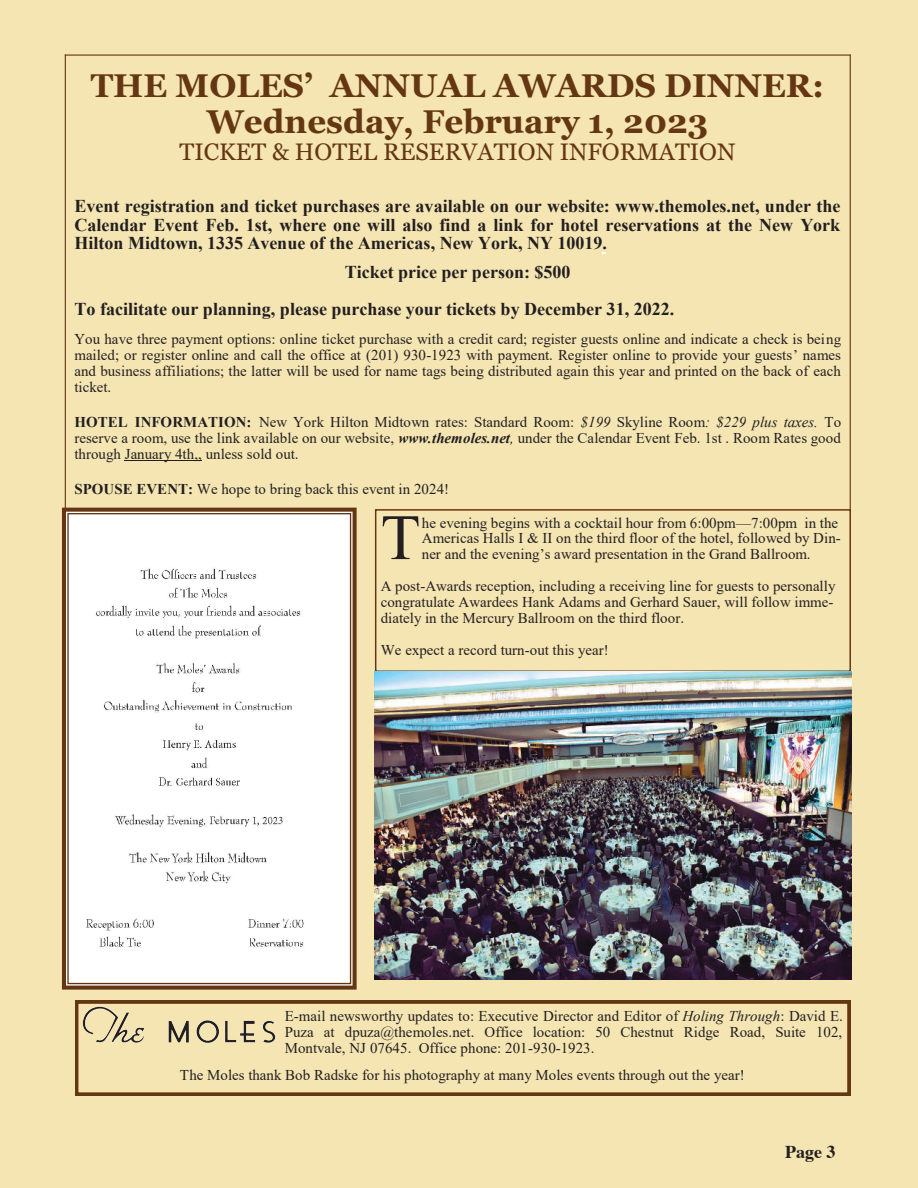
<style>
.page{position:relative;width:918px;height:1188px;background:#f4e5b2}
.page>*{position:absolute;margin:0;border:0;box-sizing:border-box;transform-origin:0 0}
.t1{font:64.65px "Times New Roman";color:#231f20}
.t2{font:700 33px/35.2px "Georgia";color:#653613;text-align:center}
.t3{font:24px "Georgia";color:#653613}
.t4{font:700 18px/18.8px "Times New Roman";color:#231f20;text-align:justify}
.t5{font:700 18px "Times";color:#231f20}
.t6{font:15px/15.9px "Times New Roman";color:#231f20;text-align:justify}
.s1{font-weight:700}
.s2{font-style:italic}
.s3{font-weight:700;font-style:italic}
</style>
<div class="page">
<hr style="left:65px;top:54px;width:1px;height:456px;background:#653613">
<hr style="left:850px;top:54px;width:1px;height:456px;background:#653613">
<hr style="left:65px;top:55px;width:786px;height:1px;background:#653613">
<hr style="left:125px;top:460px;width:77px;height:1px;background:#231f20">
<svg style="left:75px;top:1001px;width:775px;height:94px"></svg>
<svg style="left:62px;top:508px;width:295px;height:482px;background:#f2efed"></svg>
<div style="left:375px;top:509px;width:476px;height:163px;border:2px solid #653613"></div>
<img style="left:83px;top:1007px;width:32px;height:27px">
<img style="left:375px;top:672px;width:476px;height:307px">
<h2 class="t2" style="left:91px;top:68px;width:735px">THE MOLES’ ANNUAL AWARDS DINNER:<br>Wednesday, February 1, 2023</h2>
<h3 class="t3" style="left:180px;top:138px;width:557px">TICKET &amp; HOTEL RESERVATION INFORMATION</h3>
<p class="t4" style="left:75px;top:196px;width:767px">Event registration and ticket purchases are available on our website: www.themoles.net, under the Calendar Event Feb. 1st, where one will also find a link for hotel reservations at the New York Hilton Midtown, 1335 Avenue of the Americas, New York, NY 10019.</p>
<p class="t4" style="left:75px;top:252px;width:601px;line-height:37.5px;text-indent:270px">Ticket price per person: $500<br>To facilitate our planning, please purchase your tickets by December 31, 2022.</p>
<p class="t6" style="left:75px;top:331px;width:768px">You have three payment options: online ticket purchase with a credit card; register guests online and indicate a check is being mailed; or register online and call the office at (201) 930-1923 with payment. Register online to provide your guests’ names and business affiliations; the latter will be used for name tags being distributed again this year and printed on the back of each ticket.</p>
<p class="t6" style="left:75px;top:413px;width:768px"><span class="s1">HOTEL INFORMATION:</span> New York Hilton Midtown rates: Standard Room: <span class="s2">$199</span> Skyline Room<span class="s2">: $229 plus taxes.</span> To reserve a room, use the link available on our website, <span class="s3">www.themoles.net</span><span class="s2">,</span> under the Calendar Event Feb. 1st . Room Rates good through January 4th,, unless sold out.</p>
<p class="t6" style="left:75px;top:480px;width:376px"><span class="s1">SPOUSE EVENT:</span> We hope to bring back this event in 2024!</p>
<h1 class="t1" style="left:381px;top:492px;width:41px">T</h1>
<p class="t6" style="left:422px;top:514px;width:420px;text-align:left">he evening begins with a cocktail hour from 6:00pm—7:00pm in the<br>Americas Halls I &amp; II on the third floor of the hotel, followed by Din&shy;ner and the evening’s award presentation in the Grand Ballroom.</p>
<p class="t6" style="left:381px;top:578px;width:456px;text-align:left">A post-Awards reception, including a receiving line for guests to personally congratulate Awardees Hank Adams and Gerhard Sauer, will follow imme&shy;diately in the Mercury Ballroom on the third floor.</p>
<p class="t6" style="left:381px;top:641px;width:230px">We expect a record turn-out this year!</p>
<p class="t6" style="left:285px;top:1007px;width:560px">E-mail newsworthy updates to: Executive Director and Editor of <span class="s2">Holing Through</span>: David E.<br>Puza at dpuza@themoles.net. Office location: 50 Chestnut Ridge Road, Suite 102, Montvale, NJ 07645. Office phone: 201-930-1923.</p>
<p class="t6" style="left:180px;top:1067px;width:566px">The Moles thank Bob Radske for his photography at many Moles events through out the year!</p>
<p class="t5" style="left:785px;top:1135px;width:52px">Page 3</p>
</div>
